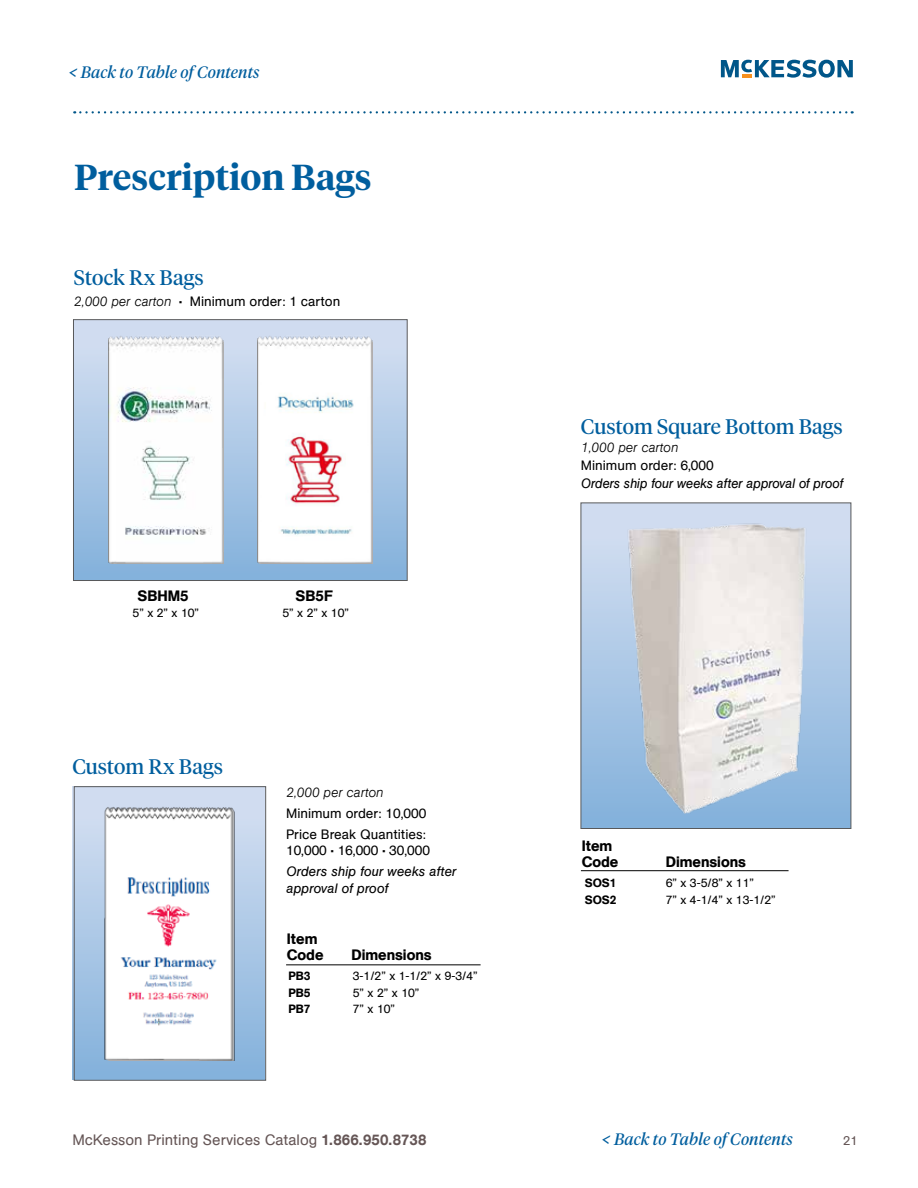
<style>
.page{position:relative;width:918px;height:1188px;background:#fff}
.page>*{position:absolute;margin:0;border:0;box-sizing:border-box;transform-origin:0 0}
.t1{font:600 36px "Tiempos Headline";color:#005e9e}
.t2{font:21px "Tiempos Headline";color:#005e9e}
.t3{font:italic 16.5px "Tiempos Headline";letter-spacing:.01em;color:#005e9e}
.t4{font:15px "AG Book Pro";color:#655656}
.t5{font:500 15px/16.5px "AG Book Pro";color:#000}
.t6{font:13.5px/21px "AG Book Pro";color:#000}
.t7{font:italic 13.5px/16.5px "AG Book Pro";letter-spacing:-.01em;color:#000}
.t8{font:italic 300 13.5px "AG Book Pro";color:#000}
.t9{font:12.75px "AG Book Pro";color:#655656}
.t10{font:12px "AG Book Pro";color:#000}
.t11{font:500 12px "AG Book Pro";color:#000}
.s1{font-size:22.5px}
.s2{font-weight:300;font-style:italic}
.s3{font-weight:500}
</style>
<div class="page">
<svg style="left:721px;top:60px;width:132px;height:18px"></svg>
<svg style="left:74px;top:111px;width:779px;height:2px"></svg>
<div style="left:73px;top:320px;width:334px;height:261px;background:linear-gradient(to bottom,#d5deef,#83b0d9)"></div>
<div style="left:72px;top:787px;width:193px;height:293px;background:linear-gradient(to bottom,#d7e0f2,#83b1db)"></div>
<div style="left:581px;top:503px;width:270px;height:326px;background:linear-gradient(to bottom,#d7e0f2,#83b1db)"></div>
<img style="left:104px;top:806px;width:132px;height:255px">
<div style="left:74px;top:786px;width:192px;height:295px;border:1px solid #58595b"></div>
<img style="left:258px;top:336px;width:114px;height:227px">
<img style="left:109px;top:336px;width:114px;height:227px">
<hr style="left:286px;top:965px;width:195px;height:1px;background:#000">
<hr style="left:581px;top:870px;width:208px;height:1px;background:#000">
<img style="left:608px;top:512px;width:222px;height:303px">
<div style="left:581px;top:503px;width:270px;height:326px;border:1px solid #58595b"></div>
<div style="left:73px;top:319px;width:335px;height:262px;border:1px solid #58595b"></div>
<p class="t3" style="left:68px;top:61px;width:193px"><span class="s1">&lt;</span> Back to Table of Contents</p>
<h1 class="t1" style="left:74px;top:153px;width:299px">Prescription Bags</h1>
<h2 class="t2" style="left:74px;top:264px;width:131px">Stock Rx Bags</h2>
<p class="t6" style="left:74px;top:291px;width:268px"><span class="s2">2,000 per carton</span> • Minimum order: 1 carton</p>
<p class="t5" style="left:137px;top:587px;width:53px">SBHM5</p>
<p class="t10" style="left:133px;top:605px;width:68px">5” x 2” x 10”</p>
<h2 class="t2" style="left:72px;top:752px;width:152px">Custom Rx Bags</h2>
<p class="t5" style="left:296px;top:587px;width:39px">SB5F</p>
<p class="t10" style="left:282px;top:605px;width:68px">5” x 2” x 10”</p>
<p class="t8" style="left:286px;top:783px;width:99px">2,000 per carton</p>
<p class="t6" style="left:286px;top:802px;width:142px">Minimum order: 10,000<br>Price Break Quantities:</p>
<p class="t6" style="left:286px;top:840px;width:145px">10,000 • 16,000 • 30,000</p>
<p class="t7" style="left:286px;top:863px;width:172px">Orders ship four weeks after approval of proof</p>
<p class="t5" style="left:287px;top:930px;width:38px">Item<br>Code</p>
<p class="t5" style="left:351px;top:947px;width:82px">Dimensions</p>
<p class="t11" style="left:288px;top:968px;width:24px">PB3</p>
<p class="t10" style="left:353px;top:968px;width:126px">3-1/2” x 1-1/2” x 9-3/4”</p>
<p class="t11" style="left:288px;top:985px;width:24px">PB5</p>
<p class="t10" style="left:353px;top:985px;width:68px">5” x 2” x 10”</p>
<p class="t11" style="left:288px;top:1001px;width:24px">PB7</p>
<p class="t10" style="left:353px;top:1001px;width:44px">7” x 10”</p>
<h2 class="t2" style="left:581px;top:412px;width:263px">Custom Square Bottom Bags</h2>
<p class="t8" style="left:581px;top:438px;width:99px">1,000 per carton</p>
<p class="t6" style="left:581px;top:454px;width:134px">Minimum order: 6,000</p>
<p class="t7" style="left:581px;top:474px;width:264px">Orders ship four weeks after approval of proof</p>
<p class="t5" style="left:582px;top:837px;width:38px">Item<br>Code</p>
<p class="t5" style="left:666px;top:854px;width:82px">Dimensions</p>
<p class="t11" style="left:585px;top:875px;width:34px">SOS1</p>
<p class="t10" style="left:666px;top:875px;width:90px">6” x 3-5/8” x 11”</p>
<p class="t11" style="left:585px;top:892px;width:34px">SOS2</p>
<p class="t10" style="left:666px;top:892px;width:111px">7” x 4-1/4” x 13-1/2”</p>
<p class="t3" style="left:601px;top:1128px;width:193px"><span class="s1">&lt;</span> Back to Table of Contents</p>
<p class="t4" style="left:72px;top:1130px;width:356px">McKesson Printing Services Catalog <span class="s3">1.866.950.8738</span></p>
<p class="t9" style="left:843px;top:1132px;width:16px">21</p>
</div>
